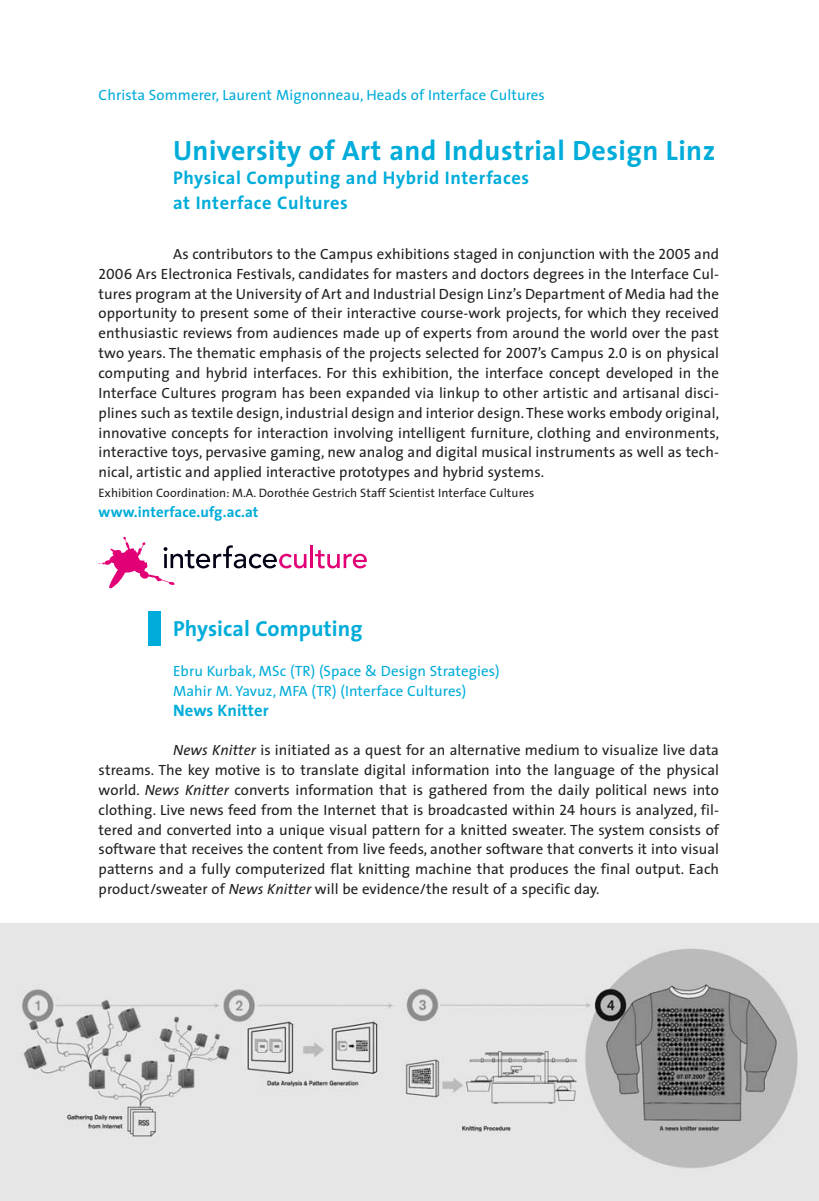
<style>
.page{position:relative;width:819px;height:1201px;background:#fff}
.page>*{position:absolute;margin:0;border:0;box-sizing:border-box;transform-origin:0 0}
.t1{font:700 28px "The Sans";letter-spacing:.015em;color:#00acd9}
.t2{font:700 21.88px "The Sans";letter-spacing:.005em;color:#00acd9}
.t3{font:700 18.38px/24.8px "The Sans";letter-spacing:.03em;color:#00acd9}
.t4{font:700 16.62px "The Sans";letter-spacing:.005em;color:#00acd9}
.t5{font:14.88px/19.8px "The Sans";letter-spacing:.005em;color:#231f20;text-align:justify}
.t6{font:14.88px/19.8px "The Sans";letter-spacing:.005em;color:#00acd9}
.t7{font:700 14.88px "The Sans";letter-spacing:.005em;color:#00acd9}
.t8{font:12.25px "The Sans";letter-spacing:.005em;color:#231f20}
.s1{font-family:"The Sans Caps"}
.s2{font-style:italic}
</style>
<div class="page">
<img style="left:0;top:924px;width:818px;height:276px">
<hr style="left:310px;top:545px;width:3px;height:23px;background:#e20077">
<svg style="left:315px;top:550px;width:52px;height:18px"></svg>
<svg style="left:99px;top:537px;width:207px;height:51px"></svg>
<div style="left:148px;top:611px;width:13px;height:35px;background:#00acd9"></div>
<p class="t6" style="left:99px;top:87px;width:447px">Christa Sommerer, Laurent Mignonneau, Heads of Interface Cultures</p>
<h1 class="t1" style="left:173px;top:136px;width:543px">University of Art and Industrial Design Linz</h1>
<p class="t3" style="left:173px;top:166px;width:357px">Physical Computing and Hybrid Interfaces at Interface Cultures</p>
<p class="t5" style="left:99px;top:245px;width:622px;text-indent:74px">As contributors to the Campus exhibitions staged in conjunction with the <span class="s1">2005</span> and <span class="s1">2006</span> Ars Electronica Festivals, candidates for masters and doctors degrees in the Interface Cul&shy;tures program at the University of Art and Industrial Design Linz’s Department of Media had the opportunity to present some of their interactive course-work projects, for which they received enthusiastic reviews from audiences made up of experts from around the world over the past two years. The thematic emphasis of the projects selected for <span class="s1">2007</span>’s Campus <span class="s1">2.0</span> is on physical computing and hybrid interfaces. For this exhibition, the interface concept developed in the Interface Cultures program has been expanded via linkup to other artistic and artisanal disci&shy;plines such as textile design, industrial design and interior design. These works embody original, innovative concepts for interaction involving intelligent furniture, clothing and environments, interactive toys, pervasive gaming, new analog and digital musical instruments as well as tech&shy;nical, artistic and applied interactive prototypes and hybrid systems.</p>
<p class="t8" style="left:99px;top:488px;width:437px">Exhibition Coordination: M.A. Dorothée Gestrich Staff Scientist Interface Cultures</p>
<p class="t7" style="left:99px;top:504px;width:161px">www.interface.ufg.ac.at</p>
<h2 class="t2" style="left:173px;top:617px;width:191px">Physical Computing</h2>
<p class="t6" style="left:173px;top:662px;width:328px">Ebru Kurbak, MSc (TR) (Space &amp; Design Strategies)<br>Mahir M. Yavuz, MFA (TR) (Interface Cultures)</p>
<p class="t4" style="left:173px;top:701px;width:97px">News Knitter</p>
<p class="t5" style="left:99px;top:741px;width:622px;text-indent:74px"><span class="s2">News Knitter</span> is initiated as a quest for an alternative medium to visualize live data streams. The key motive is to translate digital information into the language of the physical world. <span class="s2">News Knitter</span> converts information that is gathered from the daily political news into clothing. Live news feed from the Internet that is broadcasted within <span class="s1">24</span> hours is analyzed, fil&shy;tered and converted into a unique visual pattern for a knitted sweater. The system consists of software that receives the content from live feeds, another software that converts it into visual patterns and a fully computerized flat knitting machine that produces the final output. Each product/sweater of <span class="s2">News Knitter</span> will be evidence/the result of a specific day.</p>
</div>
